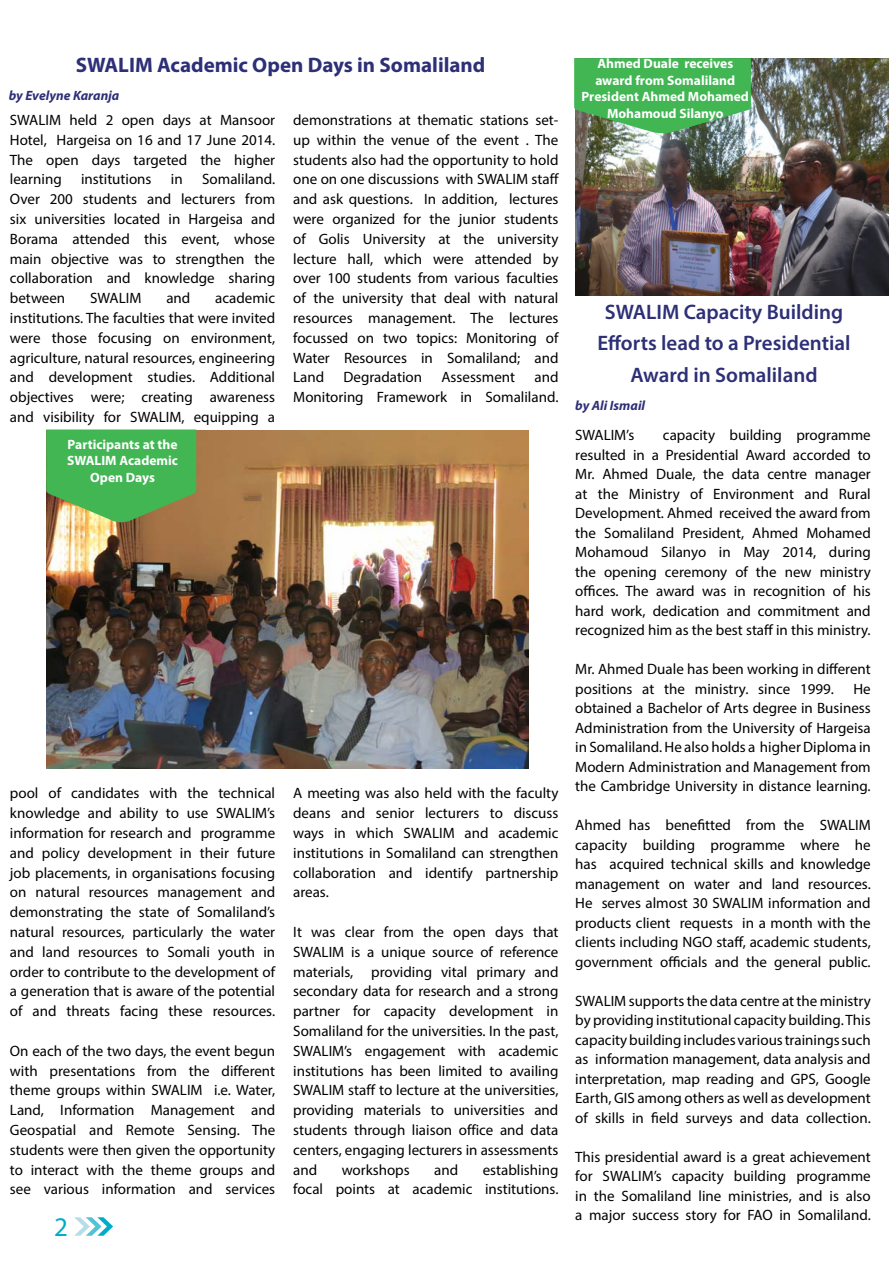
<style>
.page{position:relative;width:893px;height:1263px;background:#fff}
.page>*{position:absolute;margin:0;border:0;box-sizing:border-box;transform-origin:0 0}
.t1{font:27px "Myriad Pro";color:#00acc8}
.t2{font:600 21px/31.5px "Myriad Pro";color:#2d2f77;text-align:center}
.t3{font:700 21px "Myriad Pro";color:#2d2f77}
.t4{font:15px/19.8px "Myriad Pro";color:#000;text-align:justify}
.t5{font:700 13.5px/16.5px "Myriad Pro";color:#fff;text-align:center}
.t6{font:italic 700 13.5px "Myriad Pro";color:#2d2f77}
</style>
<div class="page">
<svg style="left:74px;top:1217px;width:39px;height:19px"></svg>
<img style="left:47px;top:431px;width:481px;height:338px">
<svg style="left:46px;top:429px;width:150px;height:93px;background:#53af55"></svg>
<img style="left:575px;top:59px;width:313px;height:237px">
<svg style="left:574px;top:58px;width:177px;height:75px;background:#4cb15b"></svg>
<h2 class="t3" style="left:76px;top:51px;width:411px">SWALIM Academic Open Days in Somaliland</h2>
<p class="t6" style="left:9px;top:86px;width:112px">by Evelyne Karanja</p>
<p class="t4" style="left:10px;top:110px;width:267px">SWALIM held 2 open days at Mansoor Hotel, Hargeisa on 16 and 17 June 2014.<br>The open days targeted the higher learning</p>
<p class="t4" style="left:10px;top:169px;width:267px;text-indent:192px">Somaliland.<br>Over 200 students and lecturers from six universities located in Hargeisa and Borama attended this event, whose main objective was to strengthen the collaboration and knowledge sharing between</p>
<p class="t4" style="left:81px;top:169px;width:72px">institutions</p>
<p class="t4" style="left:171px;top:169px;width:13px">in</p>
<p class="t4" style="left:10px;top:288px;width:267px;text-indent:205px">academic institutions. The faculties that were invited were those focusing on environment, agriculture, natural resources, engineering and development studies. Additional objectives were; creating awareness and visibility for SWALIM, equipping a</p>
<p class="t4" style="left:90px;top:288px;width:53px">SWALIM</p>
<p class="t4" style="left:166px;top:288px;width:26px">and</p>
<p class="t5" style="left:67px;top:436px;width:112px">Participants at the<br>SWALIM Academic<br>Open Days</p>
<p class="t4" style="left:293px;top:110px;width:267px">demonstrations at thematic stations set&shy;up within the venue of the event . The students also had the opportunity to hold one on one discussions with SWALIM staff and ask questions. In addition, lectures were organized for the junior students of Golis University at the university lecture hall, which were attended by over 100 students from various faculties of the university that deal with natural resources management. The lectures focussed on two topics: Monitoring of Water Resources in Somaliland; and Land</p>
<p class="t4" style="left:293px;top:367px;width:267px;text-align:right">and<br>Monitoring Framework in Somaliland.</p>
<p class="t4" style="left:344px;top:367px;width:80px">Degradation</p>
<p class="t4" style="left:441px;top:367px;width:75px">Assessment</p>
<p class="t4" style="left:10px;top:783px;width:267px">pool of candidates with the technical knowledge and ability to use SWALIM’s information for research and programme and policy development in their future job placements, in organisations focusing on natural resources management and demonstrating the state of Somaliland’s natural resources, particularly the water and land resources to Somali youth in order to contribute to the development of a generation that is aware of the potential of and threats facing these resources.</p>
<p class="t4" style="left:10px;top:1040px;width:267px">On each of the two days, the event begun with presentations from the different theme groups within SWALIM i.e. Water, Land, Information Management and Geospatial and Remote Sensing. The students were then given the opportunity to interact with the theme groups and see various information and services</p>
<h1 class="t1" style="left:54px;top:1210px;width:15px">2</h1>
<p class="t4" style="left:293px;top:783px;width:267px">A meeting was also held with the faculty deans and senior lecturers to discuss ways in which SWALIM and academic institutions in Somaliland can strengthen collaboration and identify partnership areas.</p>
<p class="t4" style="left:293px;top:922px;width:267px">It was clear from the open days that SWALIM is a unique source of reference materials, providing vital primary and secondary data for research and a strong partner for capacity development in Somaliland for the universities. In the past, SWALIM’s engagement with academic institutions has been limited to availing SWALIM staff to lecture at the universities, providing materials to universities and students through liaison office and data centers, engaging lecturers in assessments and</p>
<p class="t4" style="left:293px;top:1159px;width:267px;text-align:right">establishing<br>focal points at academic institutions.</p>
<p class="t4" style="left:342px;top:1159px;width:70px">workshops</p>
<p class="t4" style="left:434px;top:1159px;width:26px">and</p>
<p class="t5" style="left:582px;top:55px;width:169px">Ahmed Duale receives award from Somaliland<br>President Ahmed Mohamed<br>Mohamoud Silanyo</p>
<h2 class="t2" style="left:597px;top:295px;width:255px">SWALIM Capacity Building<br>Efforts lead to a Presidential<br>Award in Somaliland</h2>
<p class="t6" style="left:575px;top:397px;width:71px">by Ali Ismail</p>
<p class="t4" style="left:575px;top:425px;width:297px;text-indent:88px">capacity building programme resulted in a Presidential Award accorded to Mr. Ahmed Duale, the data centre manager at the Ministry of Environment and Rural Development. Ahmed received the award from the Somaliland President, Ahmed Mohamed Mohamoud Silanyo in May 2014, during the opening ceremony of the new ministry offices. The award was in recognition of his hard work, dedication and commitment and recognized him as the best staff in this ministry.</p>
<p class="t4" style="left:575px;top:659px;width:297px">Mr. Ahmed Duale has been working in different positions at the ministry. since 1999.</p>
<p class="t4" style="left:575px;top:425px;width:61px">SWALIM’s</p>
<p class="t4" style="left:575px;top:679px;width:297px;text-indent:278px">He obtained a Bachelor of Arts degree in Business Administration from the University of Hargeisa in Somaliland. He also holds a higher Diploma in Modern Administration and Management from the Cambridge University in distance learning.</p>
<p class="t4" style="left:575px;top:815px;width:297px">Ahmed has benefitted from the SWALIM capacity building programme where he has acquired technical skills and knowledge management on water and land resources.<br>He serves almost 30 SWALIM information and products client requests in a month with the clients including NGO staff, academic students, government officials and the general public.</p>
<p class="t4" style="left:575px;top:991px;width:297px">SWALIM supports the data centre at the ministry by providing institutional capacity building. This capacity building includes various trainings such as information management, data analysis and interpretation, map reading and GPS, Google Earth, GIS among others as well as development of skills in field surveys and data collection.</p>
<p class="t4" style="left:575px;top:1147px;width:297px">This presidential award is a great achievement for SWALIM’s capacity building programme in the Somaliland line ministries, and is also a major success story for FAO in Somaliland.</p>
</div>
